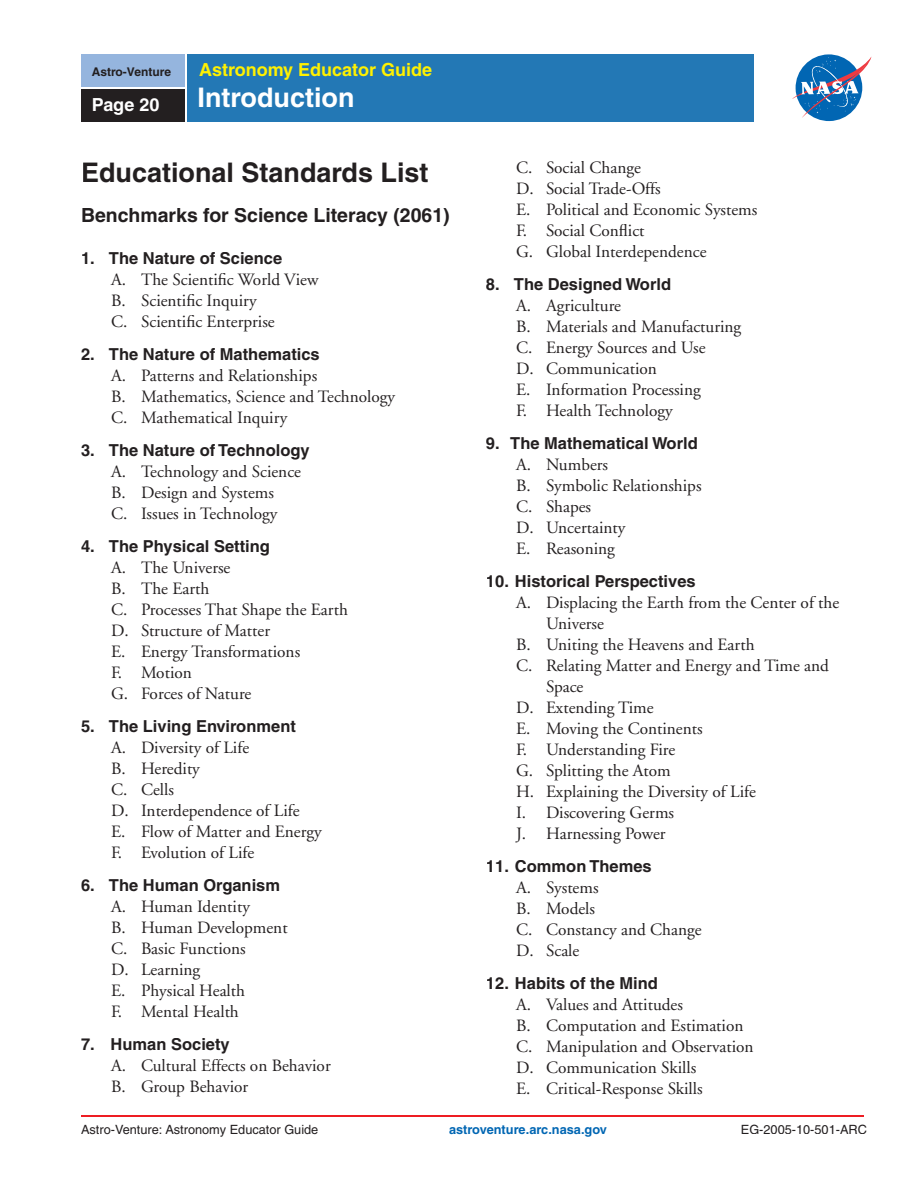
<style>
.page{position:relative;width:918px;height:1188px;background:#fff}
.page>*{position:absolute;margin:0;border:0;box-sizing:border-box;transform-origin:0 0}
.t1{font:700 27px "Helvetica";color:#231f20}
.t2{font:700 27px "Helvetica";color:#fff}
.t3{font:700 19.5px "Helvetica";color:#231f20}
.t4{font:700 18px "Helvetica";color:#fff101}
.t5{font:700 18px "Helvetica";letter-spacing:-.005em;color:#fff}
.t6{font:17.25px/21px "Adobe Garamond";color:#231f20}
.t7{font:700 16.5px "Helvetica";color:#231f20}
.t8{font:12.75px "Helvetica";color:#231f20}
.t9{font:700 12.75px "Helvetica";color:#0166b3}
.t10{font:700 12px "Helvetica";color:#231f20}
</style>
<div class="page">
<div style="left:186px;top:54px;width:568px;height:67px;background:#2378b5"></div>
<div style="left:81px;top:54px;width:105px;height:34px;background:#95b5de"></div>
<div style="left:81px;top:88px;width:105px;height:34px;background:#231f20"></div>
<svg style="left:792px;top:56px;width:80px;height:63px"></svg>
<hr style="left:81px;top:1115px;width:783px;height:2px;background:#ee1d23">
<hr style="left:81px;top:87px;width:105px;height:1px;background:#fff">
<hr style="left:185px;top:54px;width:2px;height:68px;background:#fff">
<p class="t4" style="left:199px;top:59px;width:235px">Astronomy Educator Guide</p>
<p class="t10" style="left:92px;top:65px;width:81px">Astro-Venture</p>
<p class="t5" style="left:92px;top:94px;width:69px">Page 20</p>
<p class="t2" style="left:198px;top:81px;width:158px">Introduction</p>
<p class="t1" style="left:81px;top:156px;width:349px">Educational Standards List</p>
<p class="t3" style="left:81px;top:204px;width:370px">Benchmarks for Science Literacy (2061)</p>
<p class="t7" style="left:81px;top:249px;width:203px">1. The Nature of Science</p>
<p class="t6" style="left:111px;top:270px;width:209px">A. The Scientific World View<br>B. Scientific Inquiry<br>C. Scientific Enterprise</p>
<p class="t7" style="left:81px;top:345px;width:240px">2. The Nature of Mathematics</p>
<p class="t6" style="left:111px;top:366px;width:286px">A. Patterns and Relationships<br>B. Mathematics, Science and Technology<br>C. Mathematical Inquiry</p>
<p class="t7" style="left:81px;top:441px;width:230px">3. The Nature of Technology</p>
<p class="t6" style="left:111px;top:462px;width:192px">A. Technology and Science<br>B. Design and Systems<br>C. Issues in Technology</p>
<p class="t7" style="left:81px;top:537px;width:191px">4. The Physical Setting</p>
<p class="t6" style="left:111px;top:558px;width:239px">A. The Universe<br>B. The Earth<br>C. Processes That Shape the Earth<br>D. Structure of Matter<br>E. Energy Transformations<br>F. Motion<br>G. Forces of Nature</p>
<p class="t7" style="left:81px;top:717px;width:216px">5. The Living Environment</p>
<p class="t6" style="left:111px;top:738px;width:212px">A. Diversity of Life<br>B. Heredity<br>C. Cells<br>D. Interdependence of Life<br>E. Flow of Matter and Energy<br>F. Evolution of Life</p>
<p class="t7" style="left:81px;top:876px;width:201px">6. The Human Organism</p>
<p class="t6" style="left:111px;top:897px;width:178px">A. Human Identity<br>B. Human Development<br>C. Basic Functions<br>D. Learning<br>E. Physical Health<br>F. Mental Health</p>
<p class="t7" style="left:81px;top:1035px;width:150px">7. Human Society</p>
<p class="t6" style="left:111px;top:1056px;width:221px">A. Cultural Effects on Behavior<br>B. Group Behavior</p>
<p class="t6" style="left:516px;top:158px;width:243px">C. Social Change<br>D. Social Trade-Offs<br>E. Political and Economic Systems<br>F. Social Conflict<br>G. Global Interdependence</p>
<p class="t7" style="left:486px;top:275px;width:187px">8. The Designed World</p>
<p class="t6" style="left:516px;top:296px;width:227px">A. Agriculture<br>B. Materials and Manufacturing<br>C. Energy Sources and Use<br>D. Communication<br>E. Information Processing<br>F. Health Technology</p>
<p class="t7" style="left:486px;top:434px;width:213px">9. The Mathematical World</p>
<p class="t6" style="left:516px;top:455px;width:187px">A. Numbers<br>B. Symbolic Relationships<br>C. Shapes<br>D. Uncertainty<br>E. Reasoning</p>
<p class="t7" style="left:486px;top:572px;width:211px">10. Historical Perspectives</p>
<p class="t6" style="left:516px;top:593px;width:325px">A. Displacing the Earth from the Center of the</p>
<p class="t6" style="left:546px;top:614px;width:60px">Universe</p>
<p class="t6" style="left:516px;top:635px;width:240px">B. Uniting the Heavens and Earth</p>
<p class="t6" style="left:516px;top:656px;width:314px">C. Relating Matter and Energy and Time and</p>
<p class="t6" style="left:546px;top:677px;width:39px">Space</p>
<p class="t6" style="left:516px;top:698px;width:139px">D. Extending Time</p>
<p class="t6" style="left:516px;top:719px;width:188px">E. Moving the Continents</p>
<p class="t6" style="left:516px;top:740px;width:161px">F. Understanding Fire</p>
<p class="t6" style="left:516px;top:761px;width:156px">G. Splitting the Atom</p>
<p class="t6" style="left:516px;top:782px;width:241px">H. Explaining the Diversity of Life</p>
<p class="t6" style="left:516px;top:803px;width:160px">I. Discovering Germs</p>
<p class="t6" style="left:516px;top:824px;width:151px">J. Harnessing Power</p>
<p class="t7" style="left:486px;top:857px;width:167px">11. Common Themes</p>
<p class="t6" style="left:516px;top:878px;width:187px">A. Systems<br>B. Models<br>C. Constancy and Change<br>D. Scale</p>
<p class="t7" style="left:486px;top:974px;width:173px">12. Habits of the Mind</p>
<p class="t6" style="left:516px;top:995px;width:239px">A. Values and Attitudes<br>B. Computation and Estimation<br>C. Manipulation and Observation<br>D. Communication Skills<br>E. Critical-Response Skills</p>
<p class="t8" style="left:81px;top:1122px;width:239px">Astro-Venture: Astronomy Educator Guide</p>
<p class="t9" style="left:449px;top:1121px;width:159px">astroventure.arc.nasa.gov</p>
<p class="t8" style="left:741px;top:1122px;width:128px">EG-2005-10-501-ARC</p>
</div>
